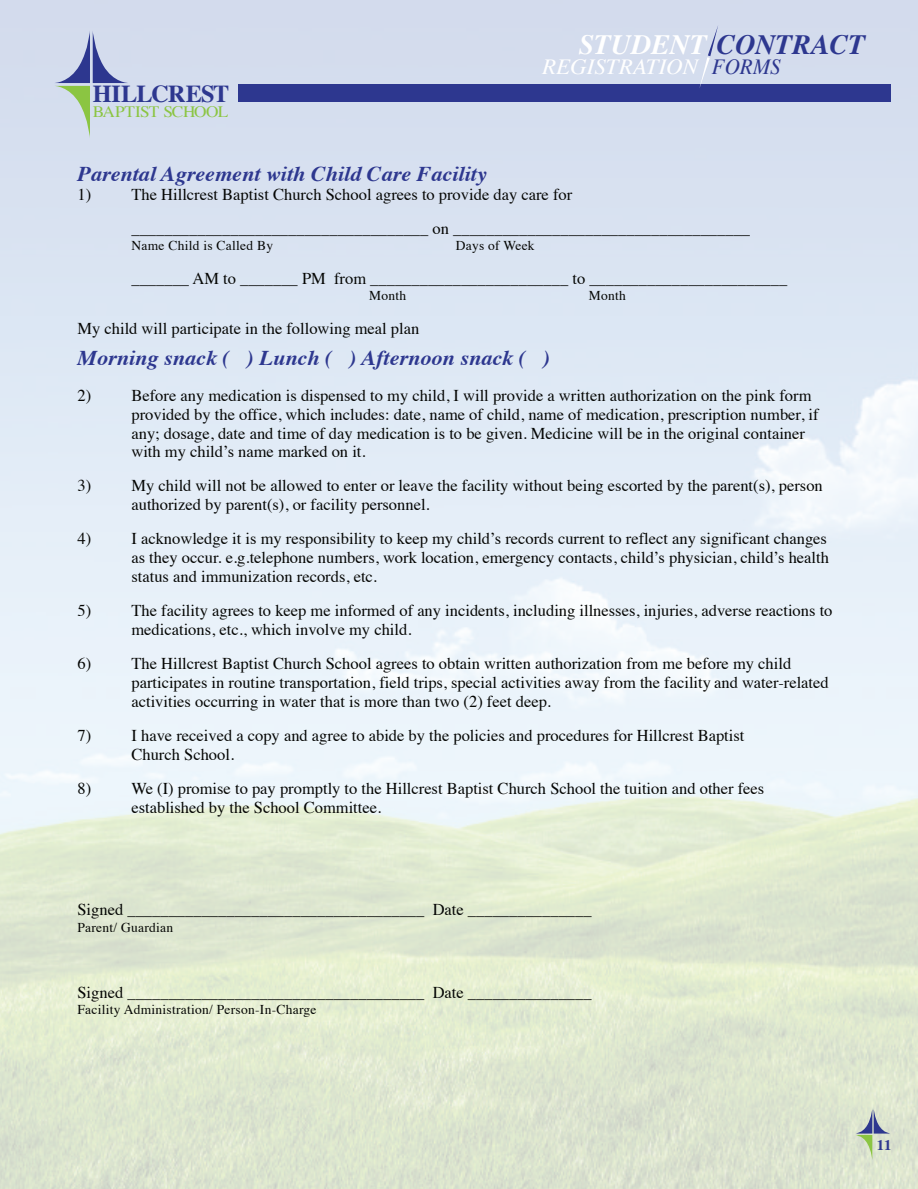
<style>
.page{position:relative;width:918px;height:1189px;background:#fff}
.page>*{position:absolute;margin:0;border:0;box-sizing:border-box;transform-origin:0 0}
.t1{font:italic 700 27.9px "Times";color:#2d378f}
.t2{font:700 24.3px "Times";letter-spacing:-.04em;color:#2d378f}
.t3{font:italic 21.6px "Times";color:#fff;scale:1.06 1}
.t4{font:italic 700 21px "Times";color:#2d378f;scale:1.05 1}
.t5{font:16.5px/18.9px "Times";color:#050604}
.t6{font:15.9px "Times";letter-spacing:-.04em;color:#8bc542;scale:1.09 1}
.t7{font:700 14.7px "Times";color:#2d378f}
.t8{font:13.5px "Times";letter-spacing:.02em;color:#050604}
.s1{color:#fff}
.s2{color:#2d378f}
</style>
<div class="page">
<img style="left:0;top:0;width:918px;height:1188px">
<div style="left:239px;top:85px;width:652px;height:17px;background:#2d378f"></div>
<svg style="left:54px;top:30px;width:75px;height:108px;background:#bcc8d8"></svg>
<svg style="left:699px;top:25px;width:19px;height:63px"></svg>
<svg style="left:855px;top:1107px;width:36px;height:52px;background:#c2cdbe"></svg>
<h2 class="t2" style="left:93px;top:71px;width:138px">HILLCREST</h2>
<p class="t6" style="left:93px;top:97px;width:126px">BAPTIST SCHOOL</p>
<h1 class="t1" style="left:579px;top:19px;width:288px"><span class="s1">STUDENT</span> CONTRACT</h1>
<h3 class="t3" style="left:542px;top:47px;width:227px">REGISTRATION <span class="s2">FORMS</span></h3>
<p class="t4" style="left:77px;top:154px;width:391px">Parental Agreement with Child Care Facility</p>
<p class="t5" style="left:77px;top:183px;width:15px">1)</p>
<p class="t5" style="left:131px;top:176px;width:620px;line-height:33.9px">The Hillcrest Baptist Church School agrees to provide day care for ____________________________________ on ____________________________________</p>
<p class="t8" style="left:131px;top:233px;width:143px">Name Child is Called By</p>
<p class="t8" style="left:456px;top:233px;width:80px">Days of Week</p>
<p class="t5" style="left:131px;top:267px;width:657px">_______ AM to _______ PM from ________________________ to ________________________</p>
<p class="t8" style="left:369px;top:283px;width:39px">Month</p>
<p class="t8" style="left:589px;top:283px;width:39px">Month</p>
<p class="t5" style="left:77px;top:317px;width:343px">My child will participate in the following meal plan</p>
<p class="t4" style="left:77px;top:338px;width:452px">Morning snack ( ) Lunch ( ) Afternoon snack ( )</p>
<p class="t5" style="left:77px;top:384px;width:15px">2)</p>
<p class="t5" style="left:131px;top:384px;width:689px">Before any medication is dispensed to my child, I will provide a written authorization on the pink form provided by the office, which includes: date, name of child, name of medication, prescription number, if any; dosage, date and time of day medication is to be given. Medicine will be in the original container with my child’s name marked on it.</p>
<p class="t5" style="left:77px;top:475px;width:15px">3)</p>
<p class="t5" style="left:131px;top:475px;width:693px">My child will not be allowed to enter or leave the facility without being escorted by the parent(s), person authorized by parent(s), or facility personnel.</p>
<p class="t5" style="left:77px;top:528px;width:15px">4)</p>
<p class="t5" style="left:131px;top:528px;width:699px">I acknowledge it is my responsibility to keep my child’s records current to reflect any significant changes as they occur. e.g.telephone numbers, work location, emergency contacts, child’s physician, child’s health status and immunization records, etc.</p>
<p class="t5" style="left:77px;top:600px;width:15px">5)</p>
<p class="t5" style="left:131px;top:600px;width:703px">The facility agrees to keep me informed of any incidents, including illnesses, injuries, adverse reactions to medications, etc., which involve my child.</p>
<p class="t5" style="left:77px;top:653px;width:15px">6)</p>
<p class="t5" style="left:131px;top:653px;width:699px">The Hillcrest Baptist Church School agrees to obtain written authorization from me before my child participates in routine transportation, field trips, special activities away from the facility and water-related activities occurring in water that is more than two (2) feet deep.</p>
<p class="t5" style="left:77px;top:724px;width:15px">7)</p>
<p class="t5" style="left:131px;top:724px;width:615px">I have received a copy and agree to abide by the policies and procedures for Hillcrest Baptist<br>Church School.</p>
<p class="t5" style="left:77px;top:777px;width:15px">8)</p>
<p class="t5" style="left:131px;top:777px;width:634px">We (I) promise to pay promptly to the Hillcrest Baptist Church School the tuition and other fees established by the School Committee.</p>
<p class="t5" style="left:77px;top:898px;width:516px">Signed ____________________________________ Date _______________</p>
<p class="t8" style="left:77px;top:914px;width:97px">Parent/ Guardian</p>
<p class="t5" style="left:77px;top:981px;width:516px">Signed ____________________________________ Date _______________</p>
<p class="t8" style="left:77px;top:996px;width:241px">Facility Administration/ Person-In-Charge</p>
<p class="t7" style="left:877px;top:1130px;width:16px">11</p>
</div>
